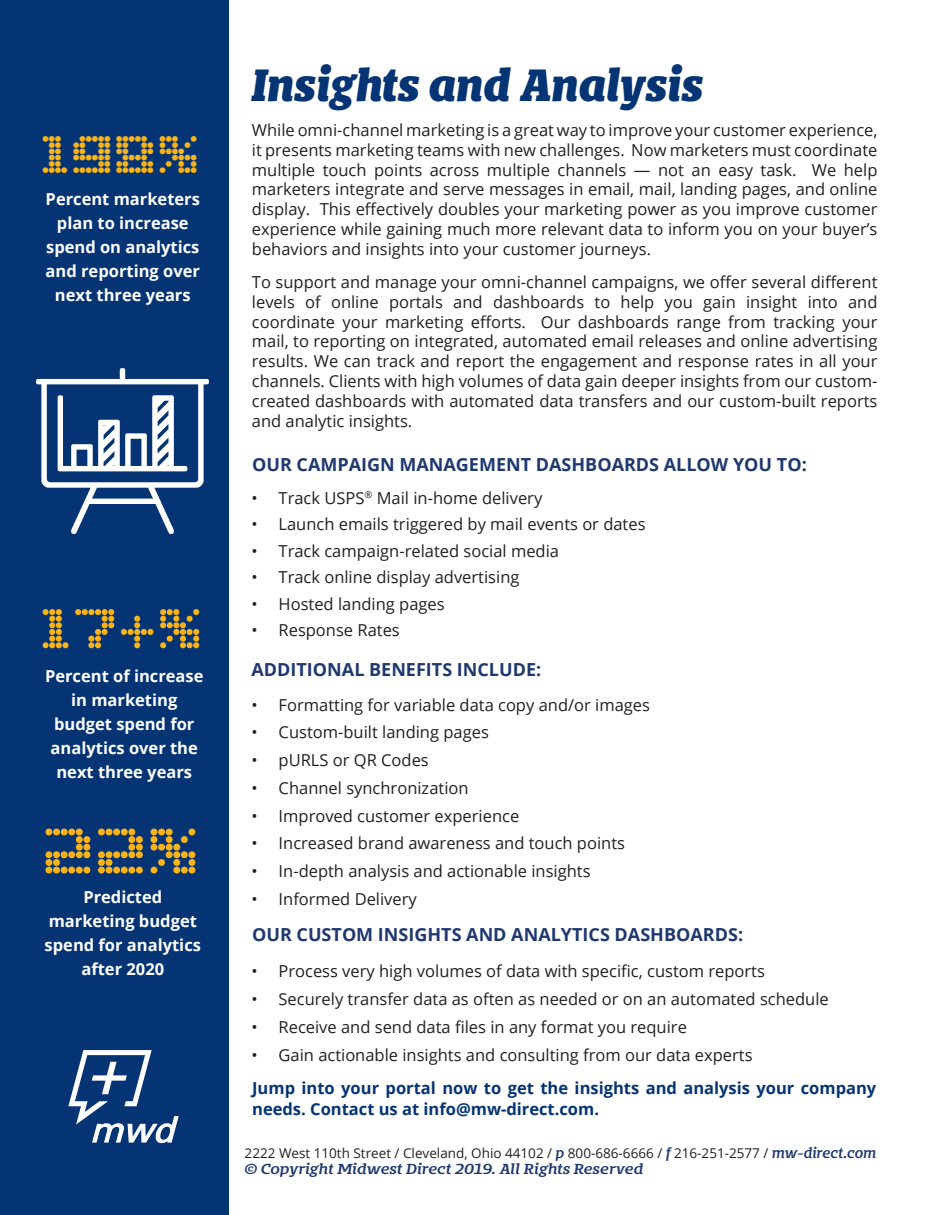
<style>
.page{position:relative;width:945px;height:1215px;background:#fff}
.page>*{position:absolute;margin:0;border:0;box-sizing:border-box;transform-origin:0 0}
.Description_Center{font:58.5px "Dot Font Eng";color:#fbb316}
.Description_Center-2{font:51px "Dot Font Eng";color:#fbb316}
.Description_Center-3{font:48px "Dot Font Eng";color:#fbb416}
.t1{font:italic 800 42px "Bommer Slab";color:#053474}
.Sub_Title{font:700 18px "Open Sans";color:#1f3970}
.Description_Left{font:16.5px/19.8px "Open Sans";color:#231f20;text-align:justify}
.Description_Center-4{font:700 16.5px/24px "Open Sans";color:#fff;text-align:center}
.Description_Center-5{font:700 16.5px/21px "Open Sans";color:#053474}
.t2{font:13.5px "Open Sans";color:#231f20}
.t3{font:italic 600 13.5px "Bommer Slab";letter-spacing:-.005em;color:#1f396f;scale:1.11 1}
.s1{font-family:"Bommer Slab";font-weight:600;font-style:italic;color:#1f396f}
</style>
<div class="page">
<div style="left:0;top:0;width:229px;height:1215px;background:#053474"></div>
<svg style="left:68px;top:1050px;width:111px;height:93px"></svg>
<img style="left:36px;top:368px;width:173px;height:166px">
<p class="Description_Center-3" style="left:43px;top:128px;width:161px">198%</p>
<p class="Description_Center-4" style="left:46px;top:187px;width:156px">Percent marketers plan to increase spend on analytics and reporting over next three years</p>
<p class="Description_Center-2" style="left:43px;top:601px;width:165px">17+%</p>
<p class="Description_Center-4" style="left:45px;top:663px;width:160px">Percent of increase in marketing budget spend for analytics over the next three years</p>
<p class="Description_Center" style="left:45px;top:819px;width:159px">22%</p>
<p class="Description_Center-4" style="left:45px;top:885px;width:158px">Predicted marketing budget spend for analytics after 2020</p>
<p class="t1" style="left:252px;top:53px;width:453px">Insights and Analysis</p>
<p class="Description_Left" style="left:252px;top:120px;width:627px">While omni-channel marketing is a great way to improve your customer experience, it presents marketing teams with new challenges. Now marketers must coordinate multiple touch points across multiple channels — not an easy task. We help marketers integrate and serve messages in email, mail, landing pages, and online display. This effectively doubles your marketing power as you improve customer experience while gaining much more relevant data to inform you on your buyer’s behaviors and insights into your customer journeys.</p>
<p class="Description_Left" style="left:252px;top:272px;width:627px">To support and manage your omni-channel campaigns, we offer several different levels of online portals and dashboards to help you gain insight into and coordinate your marketing efforts. Our dashboards range from tracking your mail, to reporting on integrated, automated email releases and online advertising results. We can track and report the engagement and response rates in all your channels. Clients with high volumes of data gain deeper insights from our custom&shy;created dashboards with automated data transfers and our custom-built reports and analytic insights.</p>
<p class="Sub_Title" style="left:252px;top:451px;width:556px">OUR CAMPAIGN MANAGEMENT DASHBOARDS ALLOW YOU TO:</p>
<p class="Description_Left" style="left:252px;top:487px;width:292px">• Track USPS<sup>®</sup> Mail in-home delivery</p>
<p class="Description_Left" style="left:252px;top:514px;width:396px">• Launch emails triggered by mail events or dates</p>
<p class="Description_Left" style="left:252px;top:540px;width:309px">• Track campaign-related social media</p>
<p class="Description_Left" style="left:252px;top:567px;width:269px">• Track online display advertising</p>
<p class="Description_Left" style="left:252px;top:593px;width:195px">• Hosted landing pages</p>
<p class="Description_Left" style="left:252px;top:620px;width:150px">• Response Rates</p>
<p class="Sub_Title" style="left:252px;top:657px;width:291px">ADDITIONAL BENEFITS INCLUDE:</p>
<p class="Description_Left" style="left:252px;top:694px;width:400px">• Formatting for variable data copy and/or images</p>
<p class="Description_Left" style="left:252px;top:722px;width:239px">• Custom-built landing pages</p>
<p class="Description_Left" style="left:252px;top:750px;width:179px">• pURLS or QR Codes</p>
<p class="Description_Left" style="left:252px;top:777px;width:218px">• Channel synchronization</p>
<p class="Description_Left" style="left:252px;top:805px;width:269px">• Improved customer experience</p>
<p class="Description_Left" style="left:252px;top:833px;width:375px">• Increased brand awareness and touch points</p>
<p class="Description_Left" style="left:252px;top:861px;width:341px">• In-depth analysis and actionable insights</p>
<p class="Description_Left" style="left:252px;top:888px;width:167px">• Informed Delivery</p>
<p class="Sub_Title" style="left:252px;top:922px;width:493px">OUR CUSTOM INSIGHTS AND ANALYTICS DASHBOARDS:</p>
<p class="Description_Left" style="left:252px;top:961px;width:515px">• Process very high volumes of data with specific, custom reports</p>
<p class="Description_Left" style="left:252px;top:989px;width:579px">• Securely transfer data as often as needed or on an automated schedule</p>
<p class="Description_Left" style="left:252px;top:1017px;width:437px">• Receive and send data files in any format you require</p>
<p class="Description_Left" style="left:252px;top:1044px;width:503px">• Gain actionable insights and consulting from our data experts</p>
<p class="Description_Center-5" style="left:252px;top:1077px;width:626px">Jump into your portal now to get the insights and analysis your company needs. Contact us at info@mw-direct.com.</p>
<p class="t2" style="left:245px;top:1144px;width:633px">2222 West 110th Street / Cleveland, Ohio 44102 / <span class="s1">p</span> 800-686-6666 / <span class="s1">f</span> 216-251-2577 / <span class="s1">mw-direct.com</span></p>
<p class="t3" style="left:245px;top:1159px;width:361px">© Copyright Midwest Direct 2019. All Rights Reserved</p>
</div>
